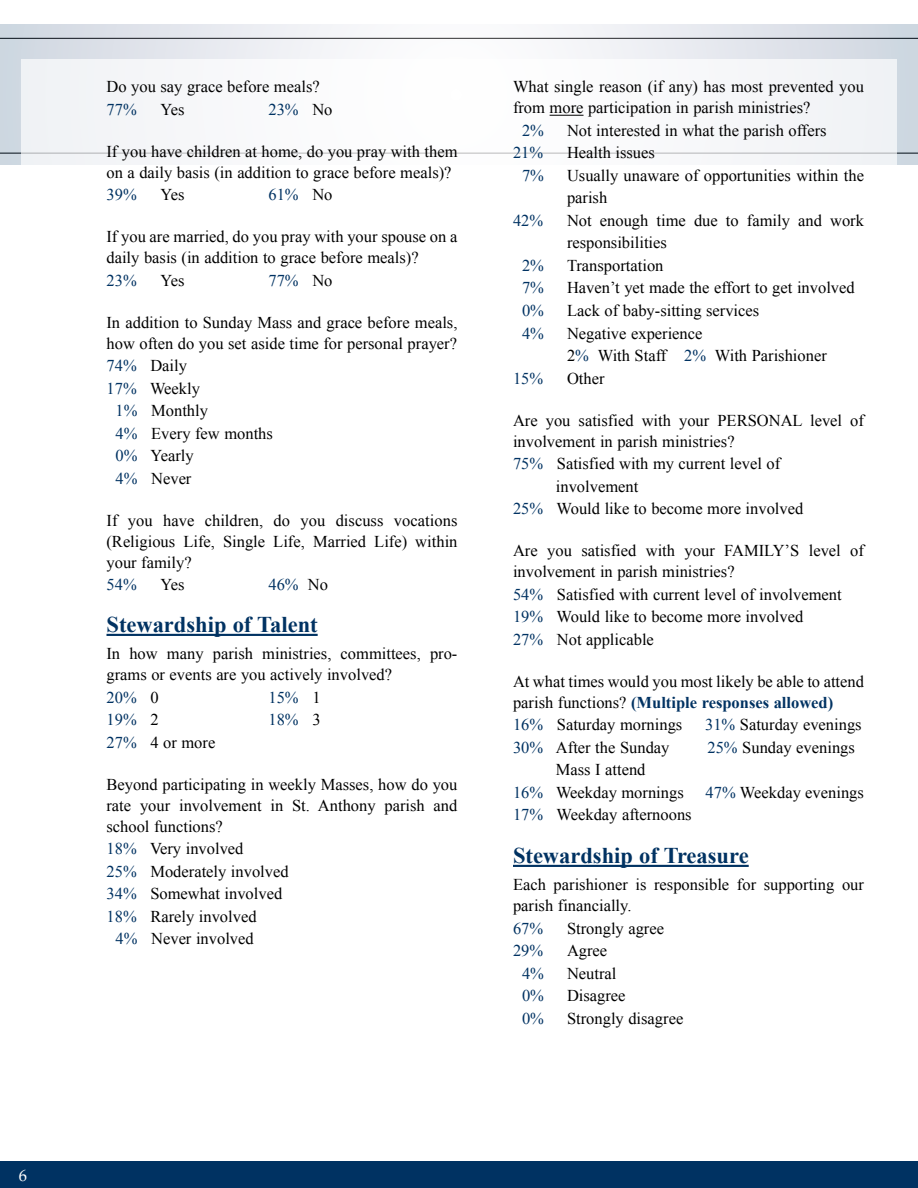
<style>
.page{position:relative;width:918px;height:1188px;background:#fff}
.page>*{position:absolute;margin:0;border:0;box-sizing:border-box;transform-origin:0 0}
.t1{font:700 22.5px "Times New Roman";color:#003262}
.t2{font:16.5px/21px "Times New Roman";color:#000}
.t3{font:16.5px "Times New Roman";color:#003262}
.t4{font:16.5px "Palatino Linotype";color:#fff}
.s1{color:#000}
.s2{color:#003262}
.s3{font-weight:700;color:#003262}
</style>
<div class="page">
<div style="left:0;top:1161px;width:918px;height:27px;background:#003262"></div>
<svg style="left:0;top:24px;width:918px;height:140px"></svg>
<div style="left:21px;top:59px;width:876px;height:437px;background:#fff"></div>
<hr style="left:550px;top:115px;width:34px;height:1px;background:#000">
<hr style="left:513px;top:865px;width:236px;height:2px;background:#003262">
<hr style="left:106px;top:634px;width:212px;height:2px;background:#003262">
<p class="t4" style="left:19px;top:1163px;width:10px">6</p>
<p class="t2" style="left:106px;top:76px;width:215px">Do you say grace before meals?</p>
<p class="t3" style="left:106px;top:98px;width:32px">77%</p>
<p class="t2" style="left:161px;top:99px;width:26px">Yes</p>
<p class="t3" style="left:268px;top:98px;width:66px">23% <span class="s1">No</span></p>
<p class="t2" style="left:106px;top:141px;width:353px">If you have children at home, do you pray with them on a daily basis (in addition to grace before meals)?</p>
<p class="t3" style="left:106px;top:184px;width:32px">39%</p>
<p class="t2" style="left:161px;top:184px;width:26px">Yes</p>
<p class="t3" style="left:268px;top:184px;width:66px">61% <span class="s1">No</span></p>
<p class="t2" style="left:106px;top:226px;width:353px">If you are married, do you pray with your spouse on a daily basis (in addition to grace before meals)?</p>
<p class="t3" style="left:106px;top:269px;width:32px">23%</p>
<p class="t2" style="left:161px;top:270px;width:26px">Yes</p>
<p class="t3" style="left:268px;top:269px;width:66px">77% <span class="s1">No</span></p>
<p class="t2" style="left:106px;top:312px;width:353px">In addition to Sunday Mass and grace before meals, how often do you set aside time for personal prayer?</p>
<p class="t2" style="left:106px;top:355px;width:82px"><span class="s2">74%</span> Daily</p>
<p class="t2" style="left:106px;top:378px;width:95px"><span class="s2">17%</span> Weekly</p>
<p class="t2" style="left:116px;top:400px;width:94px"><span class="s2">1%</span> Monthly</p>
<p class="t2" style="left:116px;top:423px;width:159px"><span class="s2">4%</span> Every few months</p>
<p class="t2" style="left:116px;top:445px;width:80px"><span class="s2">0%</span> Yearly</p>
<p class="t2" style="left:116px;top:468px;width:77px"><span class="s2">4%</span> Never</p>
<p class="t2" style="left:106px;top:510px;width:353px;text-align:justify">If you have children, do you discuss vocations (Religious Life, Single Life, Married Life) within your family?</p>
<p class="t3" style="left:106px;top:574px;width:32px">54%</p>
<p class="t2" style="left:161px;top:574px;width:26px">Yes</p>
<p class="t3" style="left:268px;top:574px;width:61px">46% <span class="s1">No</span></p>
<h1 class="t1" style="left:106px;top:609px;width:213px">Stewardship of Talent</h1>
<p class="t2" style="left:106px;top:643px;width:352px">In how many parish ministries, committees, pro&shy;grams or events are you actively involved?</p>
<p class="t3" style="left:106px;top:686px;width:54px">20% <span class="s1">0</span></p>
<p class="t3" style="left:268px;top:686px;width:54px">15% <span class="s1">1</span></p>
<p class="t3" style="left:106px;top:709px;width:54px">19% <span class="s1">2</span></p>
<p class="t3" style="left:268px;top:709px;width:54px">18% <span class="s1">3</span></p>
<p class="t2" style="left:106px;top:732px;width:110px"><span class="s2">27%</span> 4 or more</p>
<p class="t2" style="left:106px;top:774px;width:352px;text-align:justify">Beyond participating in weekly Masses, how do you rate your involvement in St. Anthony parish and school functions?</p>
<p class="t2" style="left:106px;top:838px;width:139px"><span class="s2">18%</span> Very involved</p>
<p class="t2" style="left:106px;top:861px;width:184px"><span class="s2">25%</span> Moderately involved</p>
<p class="t2" style="left:106px;top:883px;width:177px"><span class="s2">34%</span> Somewhat involved</p>
<p class="t2" style="left:106px;top:906px;width:152px"><span class="s2">18%</span> Rarely involved</p>
<p class="t2" style="left:116px;top:928px;width:140px"><span class="s2">4%</span> Never involved</p>
<p class="t2" style="left:513px;top:76px;width:352px">What single reason (if any) has most prevented you from more participation in parish ministries?</p>
<p class="t3" style="left:522px;top:119px;width:23px">2%</p>
<p class="t2" style="left:567px;top:120px;width:261px">Not interested in what the parish offers</p>
<p class="t3" style="left:513px;top:142px;width:32px">21%</p>
<p class="t2" style="left:567px;top:142px;width:89px">Health issues</p>
<p class="t3" style="left:522px;top:164px;width:23px">7%</p>
<p class="t2" style="left:567px;top:164px;width:299px;line-height:22.5px">Usually unaware of opportunities within the parish</p>
<p class="t3" style="left:513px;top:209px;width:32px">42%</p>
<p class="t2" style="left:567px;top:209px;width:298px;line-height:22.5px">Not enough time due to family and work responsibilities</p>
<p class="t3" style="left:522px;top:254px;width:23px">2%</p>
<p class="t2" style="left:567px;top:255px;width:98px">Transportation</p>
<p class="t3" style="left:522px;top:277px;width:23px">7%</p>
<p class="t2" style="left:567px;top:277px;width:289px">Haven’t yet made the effort to get involved</p>
<p class="t3" style="left:522px;top:299px;width:23px">0%</p>
<p class="t2" style="left:567px;top:300px;width:194px">Lack of baby-sitting services</p>
<p class="t3" style="left:522px;top:322px;width:23px">4%</p>
<p class="t2" style="left:567px;top:321px;width:261px;line-height:22.5px">Negative experience<br>2<span class="s2">%</span> With Staff <span class="s2">2%</span> With Parishioner</p>
<p class="t3" style="left:513px;top:367px;width:32px">15%</p>
<p class="t2" style="left:567px;top:367px;width:39px">Other</p>
<p class="t2" style="left:513px;top:409px;width:352px">Are you satisfied with your PERSONAL level of involvement in parish ministries?</p>
<p class="t2" style="left:513px;top:453px;width:269px"><span class="s2">75%</span> Satisfied with my current level of</p>
<p class="t2" style="left:556px;top:475px;width:84px">involvement</p>
<p class="t2" style="left:513px;top:498px;width:292px"><span class="s2">25%</span> Would like to become more involved</p>
<p class="t2" style="left:513px;top:540px;width:352px">Are you satisfied with your FAMILY’S level of involvement in parish ministries?</p>
<p class="t2" style="left:513px;top:583px;width:330px;line-height:22.5px"><span class="s2">54%</span> Satisfied with current level of involvement<br><span class="s2">19%</span> Would like to become more involved<br><span class="s2">27%</span> Not applicable</p>
<p class="t2" style="left:513px;top:670px;width:353px">At what times would you most likely be able to attend parish functions? <span class="s3">(Multiple responses allowed)</span></p>
<p class="t2" style="left:513px;top:714px;width:171px"><span class="s2">16%</span> Saturday mornings</p>
<p class="t2" style="left:705px;top:714px;width:158px"><span class="s2">31%</span> Saturday evenings</p>
<p class="t2" style="left:513px;top:736px;width:158px"><span class="s2">30%</span> After the Sunday</p>
<p class="t2" style="left:707px;top:736px;width:149px"><span class="s2">25%</span> Sunday evenings</p>
<p class="t2" style="left:513px;top:758px;width:172px;line-height:22.5px;text-align:center">Mass I attend<br><span class="s2">16%</span> Weekday mornings</p>
<p class="t2" style="left:706px;top:781px;width:160px"><span class="s2">47%</span> Weekday evenings</p>
<p class="t2" style="left:513px;top:804px;width:180px"><span class="s2">17%</span> Weekday afternoons</p>
<h1 class="t1" style="left:513px;top:840px;width:237px">Stewardship of Treasure</h1>
<p class="t2" style="left:513px;top:874px;width:353px">Each parishioner is responsible for supporting our parish financially.</p>
<p class="t3" style="left:513px;top:917px;width:32px">67%</p>
<p class="t2" style="left:567px;top:918px;width:99px">Strongly agree</p>
<p class="t3" style="left:513px;top:940px;width:32px">29%</p>
<p class="t2" style="left:567px;top:940px;width:42px">Agree</p>
<p class="t3" style="left:522px;top:962px;width:23px">4%</p>
<p class="t2" style="left:567px;top:963px;width:51px">Neutral</p>
<p class="t3" style="left:522px;top:985px;width:23px">0%</p>
<p class="t2" style="left:567px;top:985px;width:60px">Disagree</p>
<p class="t3" style="left:522px;top:1007px;width:23px">0%</p>
<p class="t2" style="left:567px;top:1008px;width:118px">Strongly disagree</p>
</div>
